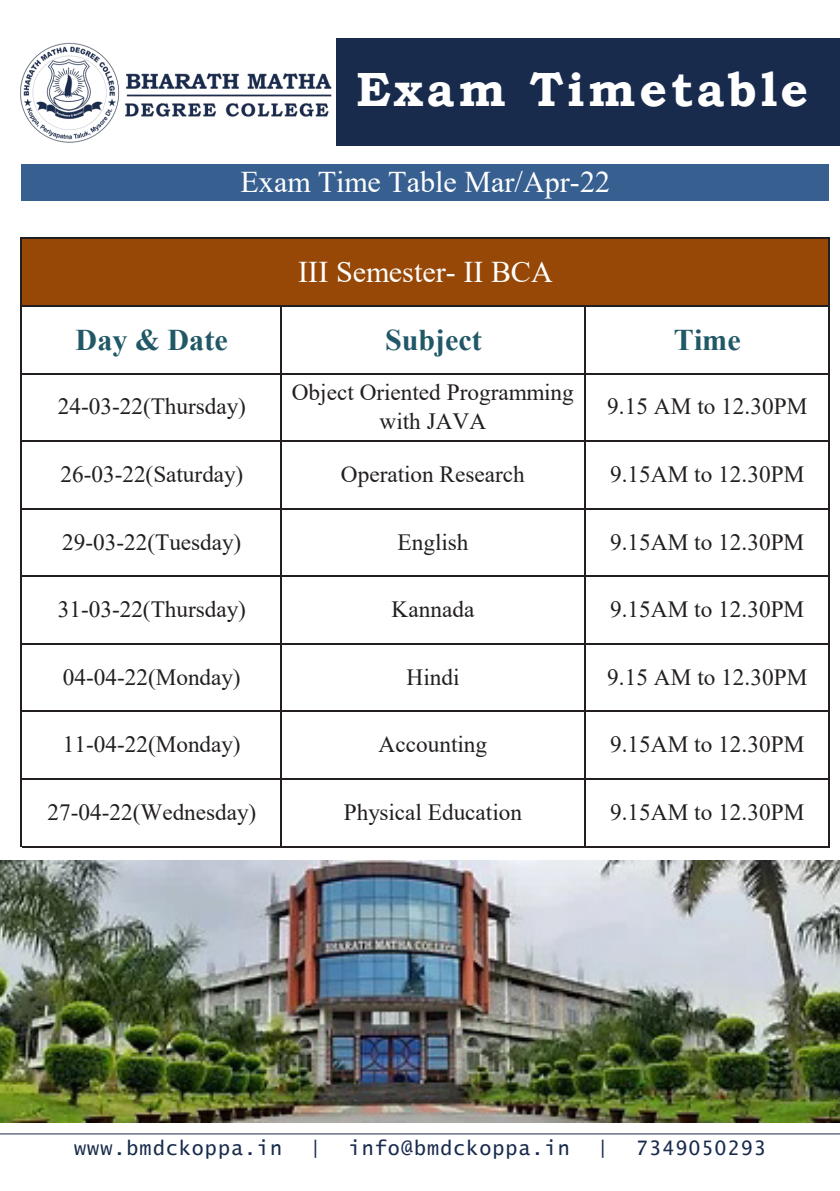
<style>
.page{position:relative;width:840px;height:1191px;background:#fff}
.page>*{position:absolute;margin:0;border:0;box-sizing:border-box;transform-origin:0 0}
.t1{font:700 48px "Bookman Old Style";letter-spacing:.075em;color:#fff}
.t2{font:30px "Times New Roman";color:#fff}
.t3{font:700 30px "Times New Roman";color:#215867}
.t4{font:23.2px/29px "Times New Roman";color:#231f20;text-align:center}
.t5{font:20px "Lucida Console";letter-spacing:.05em;color:#182b4c}
</style>
<div class="page">
<img style="left:20px;top:42px;width:312px;height:101px">
<div style="left:336px;top:38px;width:503px;height:108px;background:#182b4c"></div>
<hr style="left:0;top:1133px;width:839px;height:1px;background:#182b4c">
<img style="left:0;top:861px;width:839px;height:261px">
<div style="left:22px;top:164px;width:806px;height:37px;background:#376091"></div>
<div style="left:22px;top:238px;width:806px;height:68px;background:#974807"></div>
<hr style="left:20px;top:238px;width:2px;height:609px;background:#231f20">
<hr style="left:827px;top:239px;width:2px;height:608px;background:#231f20">
<hr style="left:280px;top:307px;width:2px;height:540px;background:#231f20">
<hr style="left:583px;top:307px;width:2px;height:540px;background:#231f20">
<hr style="left:22px;top:238px;width:807px;height:1px;background:#231f20">
<hr style="left:22px;top:305px;width:807px;height:2px;background:#231f20">
<hr style="left:22px;top:373px;width:807px;height:1px;background:#231f20">
<hr style="left:22px;top:440px;width:807px;height:2px;background:#231f20">
<hr style="left:22px;top:508px;width:807px;height:1px;background:#231f20">
<hr style="left:22px;top:575px;width:807px;height:2px;background:#231f20">
<hr style="left:22px;top:643px;width:807px;height:1px;background:#231f20">
<hr style="left:22px;top:710px;width:807px;height:2px;background:#231f20">
<hr style="left:22px;top:778px;width:807px;height:1px;background:#231f20">
<hr style="left:22px;top:845px;width:807px;height:2px;background:#231f20">
<p class="t1" style="left:356px;top:55px;width:453px">Exam Timetable</p>
<p class="t2" style="left:240px;top:161px;width:371px">Exam Time Table Mar/Apr-22</p>
<p class="t2" style="left:298px;top:250px;width:256px">III Semester- II BCA</p>
<p class="t3" style="left:76px;top:318px;width:153px">Day &amp; Date</p>
<p class="t3" style="left:385px;top:318px;width:98px">Subject</p>
<p class="t3" style="left:673px;top:318px;width:68px">Time</p>
<p class="t4" style="left:58px;top:391px;width:189px">24-03-22(Thursday)</p>
<p class="t4" style="left:60px;top:459px;width:184px">26-03-22(Saturday)</p>
<p class="t4" style="left:291px;top:377px;width:283px">Object Oriented Programming with JAVA</p>
<p class="t4" style="left:341px;top:459px;width:185px">Operation Research</p>
<p class="t4" style="left:607px;top:391px;width:201px">9.15 AM to 12.30PM</p>
<p class="t4" style="left:609px;top:459px;width:196px">9.15AM to 12.30PM</p>
<p class="t4" style="left:62px;top:526px;width:180px">29-03-22(Tuesday)</p>
<p class="t4" style="left:397px;top:526px;width:72px">English</p>
<p class="t4" style="left:609px;top:526px;width:196px">9.15AM to 12.30PM</p>
<p class="t4" style="left:58px;top:594px;width:189px">31-03-22(Thursday)</p>
<p class="t4" style="left:391px;top:594px;width:84px">Kannada</p>
<p class="t4" style="left:609px;top:594px;width:196px">9.15AM to 12.30PM</p>
<p class="t4" style="left:63px;top:661px;width:179px">04-04-22(Monday)</p>
<p class="t4" style="left:406px;top:661px;width:54px">Hindi</p>
<p class="t4" style="left:607px;top:661px;width:201px">9.15 AM to 12.30PM</p>
<p class="t4" style="left:63px;top:729px;width:179px">11-04-22(Monday)</p>
<p class="t4" style="left:378px;top:729px;width:110px">Accounting</p>
<p class="t4" style="left:609px;top:729px;width:196px">9.15AM to 12.30PM</p>
<p class="t4" style="left:47px;top:797px;width:210px">27-04-22(Wednesday)</p>
<p class="t4" style="left:343px;top:797px;width:180px">Physical Education</p>
<p class="t4" style="left:609px;top:797px;width:196px">9.15AM to 12.30PM</p>
<p class="t5" style="left:74px;top:1139px;width:209px">www.bmdckoppa.in</p>
<p class="t5" style="left:309px;top:1139px;width:14px">|</p>
<p class="t5" style="left:348px;top:1139px;width:222px">info@bmdckoppa.in</p>
<p class="t5" style="left:596px;top:1139px;width:14px">|</p>
<p class="t5" style="left:635px;top:1139px;width:131px">7349050293</p>
</div>
